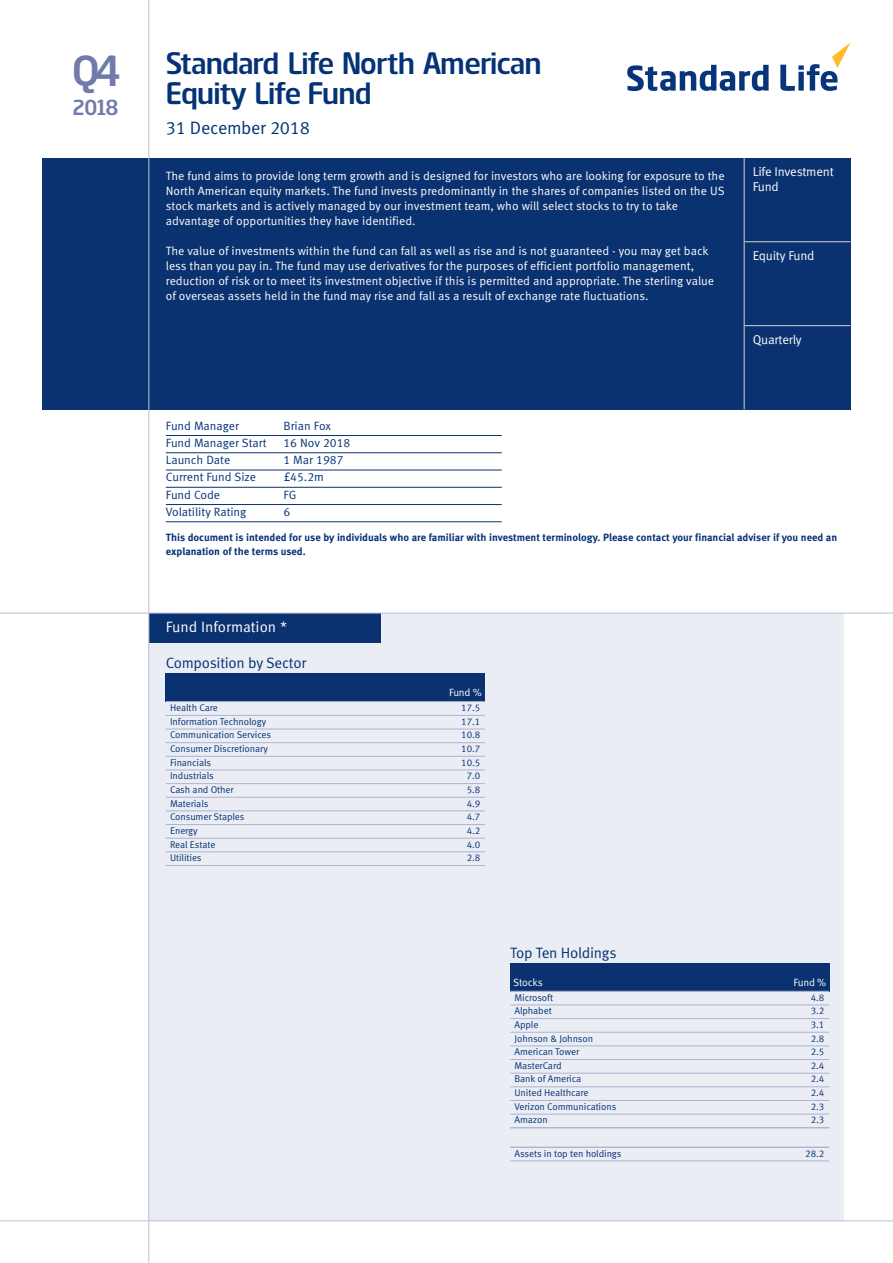
<style>
.page{position:relative;width:893px;height:1263px;background:#fff}
.page>*{position:absolute;margin:0;border:0;box-sizing:border-box;transform-origin:0 0}
.t1{font:42px "Standard Life";color:#717bab}
.t2{font:30px/30px "Standard Life";letter-spacing:-.02em;color:#053276}
.t3{font:21px "Standard Life";color:#717bab}
.t4{font:18px "Meta Standard Life Pro TF Norm";letter-spacing:-.015em;color:#053276}
.t5{font:15px "Meta Standard Life Pro TF Norm";letter-spacing:-.015em;color:#053276}
.t6{font:15px "Meta Standard Life Pro TF Norm";color:#fff}
.t7{font:12.75px/15px "Meta Standard Life Pro TF Norm";letter-spacing:-.015em;color:#fff}
.t8{font:12px/15px "Meta Standard Life Pro TF Norm";color:#fff}
.t9{font:12px "Meta Standard Life Pro TF Norm";color:#053276}
.t10{font:700 10.5px/13.5px "Meta Standard Life Pro TF";color:#053276}
.t11{font:10.5px "Meta Standard Life Pro TF Norm";letter-spacing:-.02em;color:#fff}
.t12{font:9.75px "Meta Standard Life Pro TF Norm";letter-spacing:-.01em;color:#053276}
</style>
<div class="page">
<div style="left:149px;top:613px;width:695px;height:608px;background:#ebedf4"></div>
<div style="left:149px;top:613px;width:232px;height:30px;background:#0b3270"></div>
<div style="left:744px;top:242px;width:106px;height:83px;background:#0b3270"></div>
<div style="left:744px;top:158px;width:106px;height:84px;background:#0b3270"></div>
<div style="left:43px;top:158px;width:701px;height:251px;background:#0b3270"></div>
<div style="left:744px;top:326px;width:106px;height:83px;background:#0b3270"></div>
<hr style="left:744px;top:241px;width:106px;height:1px;background:#d1d2d4">
<hr style="left:744px;top:325px;width:106px;height:1px;background:#d1d2d4">
<hr style="left:744px;top:158px;width:1px;height:251px;background:#d1d2d4">
<hr style="left:166px;top:435px;width:336px;height:1px;background:#0b3270">
<hr style="left:166px;top:452px;width:336px;height:1px;background:#0b3270">
<hr style="left:166px;top:470px;width:336px;height:1px;background:#0b3270">
<hr style="left:166px;top:487px;width:336px;height:1px;background:#0b3270">
<hr style="left:166px;top:504px;width:336px;height:1px;background:#0b3270">
<hr style="left:166px;top:521px;width:336px;height:1px;background:#0b3270">
<svg style="left:627px;top:65px;width:142px;height:26px"></svg>
<svg style="left:780px;top:43px;width:70px;height:48px"></svg>
<hr style="left:0;top:1220px;width:893px;height:1px;background:#bcbfd7">
<hr style="left:0;top:613px;width:893px;height:1px;background:#bcbfd7">
<hr style="left:148px;top:0;width:1px;height:1263px;background:#bcbfd7">
<div style="left:166px;top:673px;width:239px;height:29px;background:#0b3270"></div>
<div style="left:405px;top:673px;width:80px;height:29px;background:#0b3270"></div>
<hr style="left:166px;top:701px;width:319px;height:1px;background:#cbcde0">
<hr style="left:166px;top:715px;width:319px;height:1px;background:#aeb2ce">
<hr style="left:166px;top:729px;width:319px;height:1px;background:#aeb2ce">
<hr style="left:166px;top:742px;width:319px;height:1px;background:#aeb2ce">
<hr style="left:166px;top:756px;width:319px;height:1px;background:#aeb2ce">
<hr style="left:166px;top:770px;width:319px;height:1px;background:#aeb2ce">
<hr style="left:166px;top:783px;width:319px;height:1px;background:#aeb2ce">
<hr style="left:166px;top:797px;width:319px;height:1px;background:#aeb2ce">
<hr style="left:166px;top:811px;width:319px;height:1px;background:#aeb2ce">
<hr style="left:166px;top:824px;width:319px;height:1px;background:#aeb2ce">
<hr style="left:166px;top:838px;width:319px;height:1px;background:#aeb2ce">
<hr style="left:166px;top:851px;width:319px;height:1px;background:#aeb2ce">
<hr style="left:166px;top:865px;width:319px;height:1px;background:#aeb2ce">
<div style="left:510px;top:963px;width:254px;height:28px;background:#0b3270"></div>
<div style="left:764px;top:963px;width:65px;height:28px;background:#0b3270"></div>
<hr style="left:510px;top:991px;width:319px;height:1px;background:#cbcde0">
<hr style="left:510px;top:1005px;width:319px;height:1px;background:#aeb2ce">
<hr style="left:510px;top:1018px;width:319px;height:1px;background:#aeb2ce">
<hr style="left:510px;top:1032px;width:319px;height:1px;background:#aeb2ce">
<hr style="left:510px;top:1046px;width:319px;height:1px;background:#aeb2ce">
<hr style="left:510px;top:1059px;width:319px;height:1px;background:#aeb2ce">
<hr style="left:510px;top:1073px;width:319px;height:1px;background:#aeb2ce">
<hr style="left:510px;top:1086px;width:319px;height:1px;background:#aeb2ce">
<hr style="left:510px;top:1100px;width:319px;height:1px;background:#aeb2ce">
<hr style="left:510px;top:1114px;width:319px;height:1px;background:#aeb2ce">
<hr style="left:510px;top:1127px;width:319px;height:1px;background:#aeb2ce">
<hr style="left:510px;top:1147px;width:319px;height:1px;background:#aeb2ce">
<hr style="left:510px;top:1161px;width:319px;height:1px;background:#aeb2ce">
<h1 class="t1" style="left:72px;top:56px;width:49px">Q4</h1>
<h3 class="t3" style="left:73px;top:100px;width:47px">2018</h3>
<h2 class="t2" style="left:166px;top:51px;width:377px">Standard Life North American<br>Equity Life Fund</h2>
<h3 class="t4" style="left:166px;top:121px;width:146px">31 December 2018</h3>
<p class="t8" style="left:166px;top:169px;width:560px">The fund aims to provide long term growth and is designed for investors who are looking for exposure to the North American equity markets. The fund invests predominantly in the shares of companies listed on the US stock markets and is actively managed by our investment team, who will select stocks to try to take advantage of opportunities they have identified.</p>
<p class="t8" style="left:166px;top:244px;width:550px">The value of investments within the fund can fall as well as rise and is not guaranteed - you may get back less than you pay in. The fund may use derivatives for the purposes of efficient portfolio management, reduction of risk or to meet its investment objective if this is permitted and appropriate. The sterling value of overseas assets held in the fund may rise and fall as a result of exchange rate fluctuations.</p>
<p class="t7" style="left:753px;top:165px;width:83px">Life Investment<br>Fund</p>
<p class="t7" style="left:753px;top:249px;width:63px">Equity Fund</p>
<p class="t7" style="left:753px;top:333px;width:51px">Quarterly</p>
<p class="t9" style="left:166px;top:421px;width:75px">Fund Manager</p>
<p class="t9" style="left:283px;top:421px;width:49px">Brian Fox</p>
<p class="t9" style="left:166px;top:438px;width:102px">Fund Manager Start</p>
<p class="t9" style="left:283px;top:438px;width:68px">16 Nov 2018</p>
<p class="t9" style="left:166px;top:455px;width:66px">Launch Date</p>
<p class="t9" style="left:283px;top:455px;width:62px">1 Mar 1987</p>
<p class="t9" style="left:166px;top:473px;width:92px">Current Fund Size</p>
<p class="t9" style="left:283px;top:473px;width:42px">£45.2m</p>
<p class="t9" style="left:166px;top:490px;width:56px">Fund Code</p>
<p class="t9" style="left:283px;top:490px;width:14px">FG</p>
<p class="t9" style="left:166px;top:507px;width:82px">Volatility Rating</p>
<p class="t9" style="left:283px;top:507px;width:8px">6</p>
<p class="t10" style="left:166px;top:531px;width:673px">This document is intended for use by individuals who are familiar with investment terminology. Please contact your financial adviser if you need an explanation of the terms used.</p>
<p class="t6" style="left:166px;top:621px;width:123px">Fund Information *</p>
<p class="t5" style="left:166px;top:657px;width:142px">Composition by Sector</p>
<p class="t11" style="left:449px;top:688px;width:34px">Fund %</p>
<p class="t12" style="left:170px;top:704px;width:49px">Health Care</p>
<p class="t12" style="left:461px;top:704px;width:21px">17.5</p>
<p class="t12" style="left:170px;top:718px;width:98px">Information Technology</p>
<p class="t12" style="left:461px;top:718px;width:21px">17.1</p>
<p class="t12" style="left:170px;top:731px;width:103px">Communication Services</p>
<p class="t12" style="left:461px;top:731px;width:21px">10.8</p>
<p class="t12" style="left:170px;top:745px;width:99px">Consumer Discretionary</p>
<p class="t12" style="left:461px;top:745px;width:21px">10.7</p>
<p class="t12" style="left:170px;top:758px;width:43px">Financials</p>
<p class="t12" style="left:461px;top:758px;width:21px">10.5</p>
<p class="t12" style="left:170px;top:772px;width:45px">Industrials</p>
<p class="t12" style="left:467px;top:772px;width:15px">7.0</p>
<p class="t12" style="left:170px;top:786px;width:65px">Cash and Other</p>
<p class="t12" style="left:467px;top:786px;width:15px">5.8</p>
<p class="t12" style="left:170px;top:799px;width:40px">Materials</p>
<p class="t12" style="left:467px;top:799px;width:15px">4.9</p>
<p class="t12" style="left:170px;top:813px;width:76px">Consumer Staples</p>
<p class="t12" style="left:467px;top:813px;width:15px">4.7</p>
<p class="t12" style="left:170px;top:827px;width:29px">Energy</p>
<p class="t12" style="left:467px;top:827px;width:15px">4.2</p>
<p class="t12" style="left:170px;top:840px;width:47px">Real Estate</p>
<p class="t12" style="left:467px;top:840px;width:15px">4.0</p>
<p class="t12" style="left:170px;top:854px;width:33px">Utilities</p>
<p class="t12" style="left:467px;top:854px;width:15px">2.8</p>
<p class="t5" style="left:510px;top:947px;width:108px">Top Ten Holdings</p>
<p class="t11" style="left:513px;top:978px;width:31px">Stocks</p>
<p class="t11" style="left:793px;top:978px;width:34px">Fund %</p>
<p class="t12" style="left:514px;top:993px;width:40px">Microsoft</p>
<p class="t12" style="left:811px;top:993px;width:15px">4.8</p>
<p class="t12" style="left:514px;top:1007px;width:39px">Alphabet</p>
<p class="t12" style="left:811px;top:1007px;width:15px">3.2</p>
<p class="t12" style="left:514px;top:1021px;width:25px">Apple</p>
<p class="t12" style="left:811px;top:1021px;width:15px">3.1</p>
<p class="t12" style="left:514px;top:1034px;width:80px">Johnson &amp; Johnson</p>
<p class="t12" style="left:811px;top:1034px;width:15px">2.8</p>
<p class="t12" style="left:514px;top:1048px;width:66px">American Tower</p>
<p class="t12" style="left:811px;top:1048px;width:15px">2.5</p>
<p class="t12" style="left:514px;top:1062px;width:49px">MasterCard</p>
<p class="t12" style="left:811px;top:1062px;width:15px">2.4</p>
<p class="t12" style="left:514px;top:1075px;width:68px">Bank of America</p>
<p class="t12" style="left:811px;top:1075px;width:15px">2.4</p>
<p class="t12" style="left:514px;top:1089px;width:75px">United Healthcare</p>
<p class="t12" style="left:811px;top:1089px;width:15px">2.4</p>
<p class="t12" style="left:514px;top:1103px;width:103px">Verizon Communications</p>
<p class="t12" style="left:811px;top:1103px;width:15px">2.3</p>
<p class="t12" style="left:514px;top:1116px;width:35px">Amazon</p>
<p class="t12" style="left:811px;top:1116px;width:15px">2.3</p>
<p class="t12" style="left:514px;top:1149px;width:108px">Assets in top ten holdings</p>
<p class="t12" style="left:805px;top:1149px;width:21px">28.2</p>
</div>
